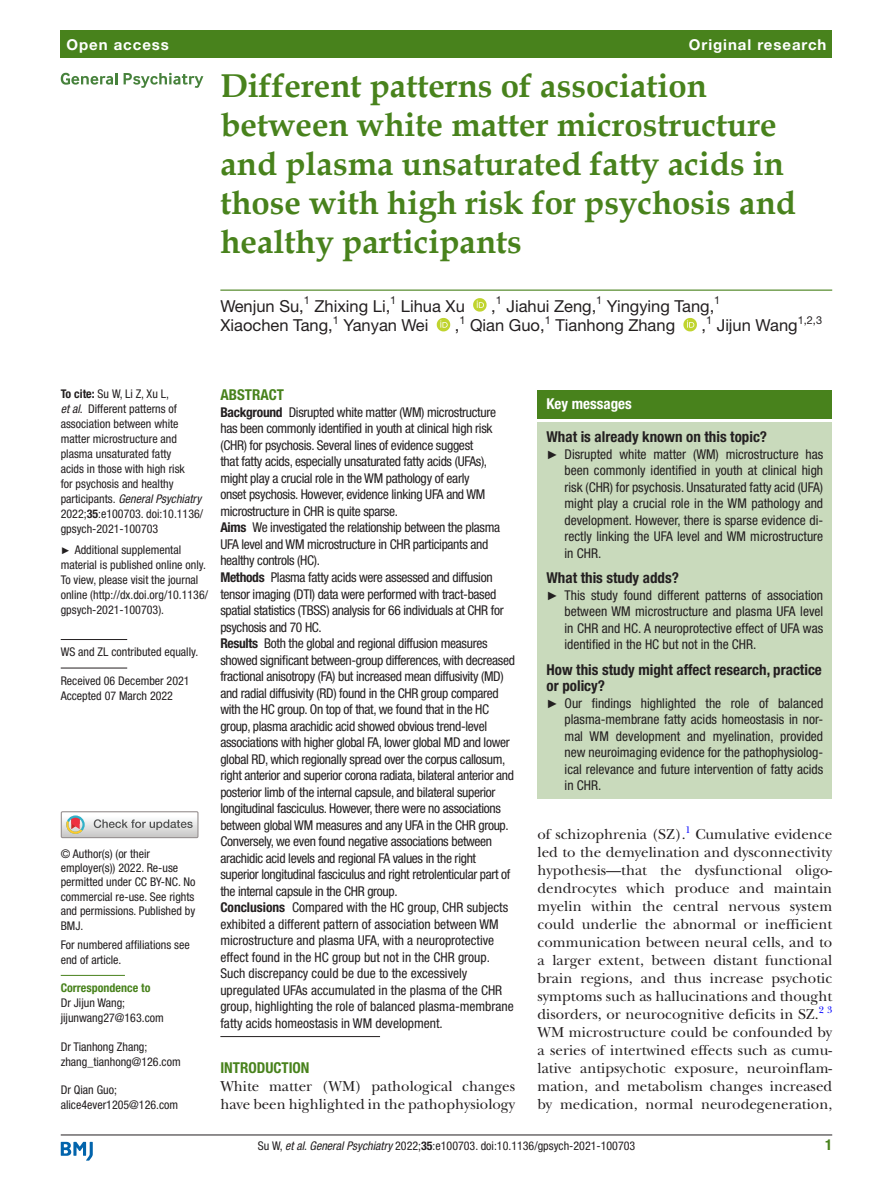
<style>
.page{position:relative;width:893px;height:1191px;background:#fff}
.page>*{position:absolute;margin:0;border:0;box-sizing:border-box;transform-origin:0 0}
.t1{font:700 33px/39px "Book Antiqua";color:#48821c}
.t2{font:16.5px "Helvetica Neue LT Std";color:#231f20}
.t3{font:15px/18px "New Baskerville";color:#231f20;text-align:justify}
.t4{font:700 condensed 15px/16.5px "Helvetica Neue LT Std";color:#231f20}
.t5{font:700 15px "Helvetica Neue LT Std";letter-spacing:.065em;color:#fff}
.t6{font:700 condensed 15px "Helvetica Neue LT Std";color:#48821c}
.t7{font:700 condensed 15px "Helvetica Neue LT Std";color:#fff}
.t8{font:condensed 13.5px/16.5px "Helvetica Neue LT Std";letter-spacing:-.025em;color:#231f20;text-align:justify}
.t9{font:condensed 12px/15px "Helvetica Neue LT Std";color:#231f20}
.t10{font:700 condensed 12px "Helvetica Neue LT Std";color:#48821c}
.t11{font:10.95px "Helvetica Neue LT Std";color:#231f20}
.t12{font:9.9px "New Baskerville";color:#00f}
.s1{font-weight:700}
.s2{font-style:italic}
.s3{font-family:"Arial";font-stretch:normal;font-size:9.75px}
.s4{font-family:"Arial";font-stretch:normal;font-size:12px}
</style>
<div class="page">
<hr style="left:61px;top:1134px;width:771px;height:1px;background:#231f20">
<svg style="left:61px;top:1141px;width:32px;height:19px"></svg>
<div style="left:61px;top:31px;width:771px;height:27px;background:#48821c"></div>
<hr style="left:220px;top:289px;width:612px;height:2px;background:#48821c">
<svg style="left:473px;top:298px;width:14px;height:14px"></svg>
<svg style="left:437px;top:318px;width:13px;height:13px"></svg>
<svg style="left:683px;top:318px;width:14px;height:13px"></svg>
<hr style="left:61px;top:639px;width:66px;height:1px;background:#231f20">
<hr style="left:61px;top:667px;width:66px;height:1px;background:#231f20">
<hr style="left:61px;top:975px;width:64px;height:1px;background:#48821c">
<div style="left:61px;top:811px;width:138px;height:27px;border:1px solid #969090"></div>
<svg style="left:61px;top:811px;width:137px;height:26px"></svg>
<svg style="left:61px;top:73px;width:57px;height:12px"></svg>
<svg style="left:124px;top:73px;width:79px;height:15px"></svg>
<hr style="left:220px;top:1036px;width:160px;height:1px;background:#231f20">
<div style="left:538px;top:390px;width:294px;height:28px;background:#48821c"></div>
<div style="left:538px;top:422px;width:294px;height:377px;background:#c9dabc"></div>
<p class="t5" style="left:66px;top:35px;width:104px">Open access</p>
<p class="t5" style="left:689px;top:35px;width:139px">Original research</p>
<h1 class="t1" style="left:220px;top:66px;width:577px">Different patterns of association between white matter microstructure and plasma unsaturated fatty acids in those with high risk for psychosis and healthy participants</h1>
<p class="t2" style="left:220px;top:296px;width:85px">Wenjun Su,</p>
<p class="t11" style="left:304px;top:294px;width:8px">1</p>
<p class="t2" style="left:314px;top:296px;width:77px">Zhixing Li,</p>
<p class="t11" style="left:390px;top:294px;width:8px">1</p>
<p class="t2" style="left:401px;top:296px;width:65px">Lihua Xu</p>
<p class="t11" style="left:496px;top:294px;width:8px">1</p>
<p class="t2" style="left:506px;top:296px;width:91px">Jiahui Zeng,</p>
<p class="t11" style="left:596px;top:294px;width:8px">1</p>
<p class="t2" style="left:607px;top:296px;width:109px">Yingying Tang,</p>
<p class="t11" style="left:714px;top:294px;width:8px">1</p>
<p class="t2" style="left:491px;top:296px;width:6px">,</p>
<p class="t2" style="left:220px;top:316px;width:114px">Xiaochen Tang,</p>
<p class="t11" style="left:333px;top:313px;width:8px">1</p>
<p class="t2" style="left:344px;top:316px;width:86px">Yanyan Wei</p>
<p class="t2" style="left:455px;top:316px;width:6px">,</p>
<p class="t11" style="left:459px;top:313px;width:8px">1</p>
<p class="t2" style="left:470px;top:316px;width:76px">Qian Guo,</p>
<p class="t11" style="left:545px;top:313px;width:8px">1</p>
<p class="t2" style="left:555px;top:316px;width:121px">Tianhong Zhang</p>
<p class="t2" style="left:701px;top:316px;width:6px">,</p>
<p class="t11" style="left:706px;top:313px;width:8px">1</p>
<p class="t2" style="left:717px;top:316px;width:82px">Jijun Wang</p>
<p class="t11" style="left:798px;top:313px;width:26px">1,2,3</p>
<p class="t9" style="left:61px;top:386px;width:144px"><span class="s1">To cite:</span> Su W, Li Z, Xu L,<br><span class="s2">et al</span>. Different patterns of association between white matter microstructure and plasma unsaturated fatty<br>acids in those with high risk<br>for psychosis and healthy participants. <span class="s2">General Psychiatry<br></span>2022;<span class="s1">35</span>:e100703. doi:10.1136/ gpsych-2021-100703</p>
<p class="t9" style="left:61px;top:542px;width:149px"><span class="s3">►</span> Additional supplemental material is published online only.<br>To view, please visit the journal online (http://dx.doi.org/10.1136/ gpsych-2021-100703).</p>
<p class="t9" style="left:61px;top:644px;width:139px">WS and ZL contributed equally.</p>
<p class="t9" style="left:61px;top:673px;width:130px">Received 06 December 2021<br>Accepted 07 March 2022</p>
<p class="t9" style="left:61px;top:846px;width:136px;line-height:14.4px">© Author(s) (or their employer(s)) 2022. Re-use permitted under CC BY-NC. No commercial re-use. See rights and permissions. Published by<br>BMJ.</p>
<p class="t9" style="left:61px;top:937px;width:130px">For numbered affiliations see end of article.</p>
<p class="t10" style="left:61px;top:980px;width:91px">Correspondence to</p>
<p class="t9" style="left:61px;top:995px;width:105px">Dr Jijun Wang; jijunwang27@163.com</p>
<p class="t9" style="left:61px;top:1039px;width:121px">Dr Tianhong Zhang; zhang_tianhong@126.com</p>
<p class="t9" style="left:61px;top:1082px;width:119px">Dr Qian Guo; alice4ever1205@126.com</p>
<p class="t6" style="left:220px;top:386px;width:65px">ABSTRACT</p>
<p class="t8" style="left:220px;top:404px;width:296px;text-align:left"><span class="s1">Background</span> Disrupted white matter (WM) microstructure has been commonly identified in youth at clinical high risk (CHR) for psychosis. Several lines of evidence suggest<br>that fatty acids, especially unsaturated fatty acids (UFAs), might play a crucial role in the WM pathology of early<br>onset psychosis. However, evidence linking UFA and WM microstructure in CHR is quite sparse.<br><span class="s1">Aims</span> We investigated the relationship between the plasma UFA level and WM microstructure in CHR participants and healthy controls (HC).<br><span class="s1">Methods</span> Plasma fatty acids were assessed and diffusion tensor imaging (DTI) data were performed with tract-based spatial statistics (TBSS) analysis for 66 individuals at CHR for psychosis and 70 HC.<br><span class="s1">Results</span> Both the global and regional diffusion measures showed significant between-group differences, with decreased fractional anisotropy (FA) but increased mean diffusivity (MD) and radial diffusivity (RD) found in the CHR group compared with the HC group. On top of that, we found that in the HC group, plasma arachidic acid showed obvious trend-level associations with higher global FA, lower global MD and lower global RD, which regionally spread over the corpus callosum, right anterior and superior corona radiata, bilateral anterior and posterior limb of the internal capsule, and bilateral superior longitudinal fasciculus. However, there were no associations between global WM measures and any UFA in the CHR group.<br>Conversely, we even found negative associations between arachidic acid levels and regional FA values in the right superior longitudinal fasciculus and right retrolenticular part of the internal capsule in the CHR group.<br><span class="s1">Conclusions</span> Compared with the HC group, CHR subjects exhibited a different pattern of association between WM microstructure and plasma UFA, with a neuroprotective effect found in the HC group but not in the CHR group.<br>Such discrepancy could be due to the excessively upregulated UFAs accumulated in the plasma of the CHR group, highlighting the role of balanced plasma-membrane fatty acids homeostasis in WM development.</p>
<p class="t6" style="left:220px;top:1059px;width:91px">INTRODUCTION</p>
<p class="t3" style="left:220px;top:1077px;width:296px">White matter (WM) pathological changes have been highlighted in the pathophysiology</p>
<p class="t7" style="left:547px;top:395px;width:87px">Key messages</p>
<p class="t4" style="left:547px;top:428px;width:222px">What is already known on this topic?</p>
<p class="t8" style="left:565px;top:446px;width:260px;text-indent:-18px"><span class="s4">►</span> Disrupted white matter (WM) microstructure has been commonly identified in youth at clinical high risk (CHR) for psychosis. Unsaturated fatty acid (UFA) might play a crucial role in the WM pathology and development. However, there is sparse evidence di&shy;rectly linking the UFA level and WM microstructure in CHR.</p>
<p class="t4" style="left:547px;top:569px;width:134px">What this study adds?</p>
<p class="t8" style="left:565px;top:587px;width:260px;text-indent:-18px"><span class="s4">►</span> This study found different patterns of association between WM microstructure and plasma UFA level in CHR and HC. A neuroprotective effect of UFA was identified in the HC but not in the CHR.</p>
<p class="t4" style="left:547px;top:661px;width:277px">How this study might affect research, practice or policy?</p>
<p class="t8" style="left:565px;top:695px;width:260px;text-indent:-18px"><span class="s4">►</span> Our findings highlighted the role of balanced plasma-membrane fatty acids homeostasis in nor&shy;mal WM development and myelination, provided new neuroimaging evidence for the pathophysiolog&shy;ical relevance and future intervention of fatty acids in CHR.</p>
<p class="t3" style="left:538px;top:825px;width:150px">of schizophrenia (SZ).</p>
<p class="t12" style="left:686px;top:823px;width:7px">1</p>
<p class="t3" style="left:538px;top:825px;width:296px;text-indent:158px">Cumulative evidence led to the demyelination and dysconnectivity hypothesis—that the dysfunctional oligo&shy;dendrocytes which produce and maintain myelin within the central nervous system could underlie the abnormal or inefficient communication between neural cells, and to a larger extent, between distant functional brain regions, and thus increase psychotic symptoms such as hallucinations and thought disorders, or neurocognitive deficits in SZ.</p>
<p class="t12" style="left:819px;top:1003px;width:15px">2 3</p>
<p class="t3" style="left:538px;top:1023px;width:296px">WM microstructure could be confounded by a series of intertwined effects such as cumu&shy;lative antipsychotic exposure, neuroinflam&shy;mation, and metabolism changes increased by medication, normal neurodegeneration,</p>
<p class="t9" style="left:258px;top:1137px;width:379px">Su W, <span class="s2">et al</span>. <span class="s2">General Psychiatry</span> 2022;<span class="s1">35</span>:e100703. doi:10.1136/gpsych-2021-100703</p>
<p class="t6" style="left:825px;top:1135px;width:9px">1</p>
</div>
